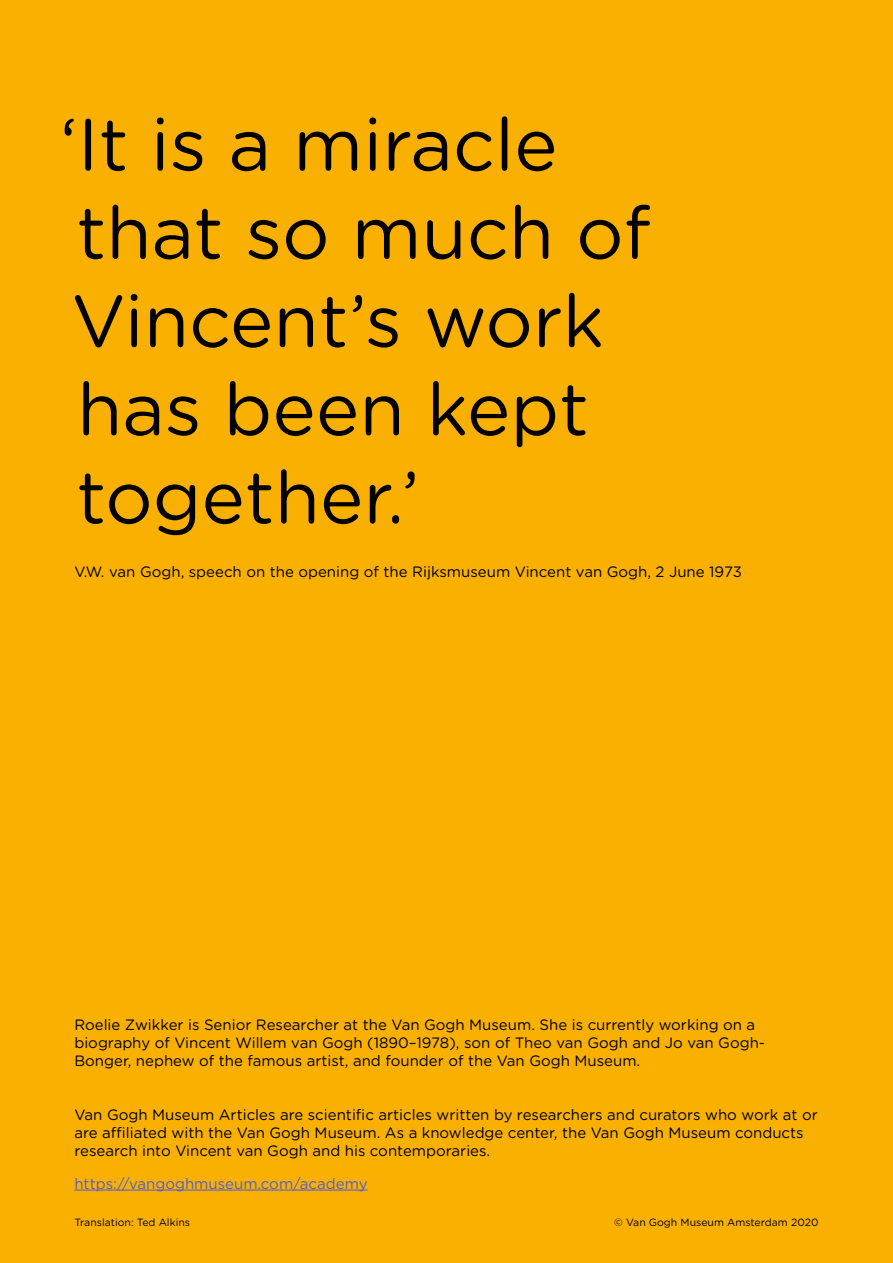
<style>
.page{position:relative;width:893px;height:1263px;background:#f9b000}
.page>*{position:absolute;margin:0;border:0;box-sizing:border-box;transform-origin:0 0}
.t1{font:73.5px/88.2px "Gotham Rounded";color:#000}
.t2{font:15px/18px "Gotham Rounded";color:#000}
.t3{font:15px "Gotham Rounded";color:#4f5cd6}
.Footnote_text{font:10.5px "Gotham Rounded";color:#000}
</style>
<div class="page">
<hr style="left:74px;top:1190px;width:294px;height:1px;background:#4f5cd6">
<p class="t1" style="left:59px;top:97px;width:593px">‘It is a miracle that so much of<br>Vincent’s work has been kept together.’</p>
<p class="t2" style="left:74px;top:562px;width:669px">V.W. van Gogh, speech on the opening of the Rijksmuseum Vincent van Gogh, 2 June 1973</p>
<p class="t2" style="left:74px;top:1015px;width:692px">Roelie Zwikker is Senior Researcher at the Van Gogh Museum. She is currently working on a biography of Vincent Willem van Gogh (1890–1978), son of Theo van Gogh and Jo van Gogh-<br>Bonger, nephew of the famous artist, and founder of the Van Gogh Museum.</p>
<p class="t2" style="left:74px;top:1105px;width:745px">Van Gogh Museum Articles are scientific articles written by researchers and curators who work at or are affiliated with the Van Gogh Museum. As a knowledge center, the Van Gogh Museum conducts research into Vincent van Gogh and his contemporaries.</p>
<p class="t3" style="left:74px;top:1173px;width:295px">https://vangoghmuseum.com/academy</p>
<p class="Footnote_text" style="left:74px;top:1215px;width:117px">Translation: Ted Alkins</p>
<p class="Footnote_text" style="left:614px;top:1215px;width:206px">© Van Gogh Museum Amsterdam 2020</p>
</div>
